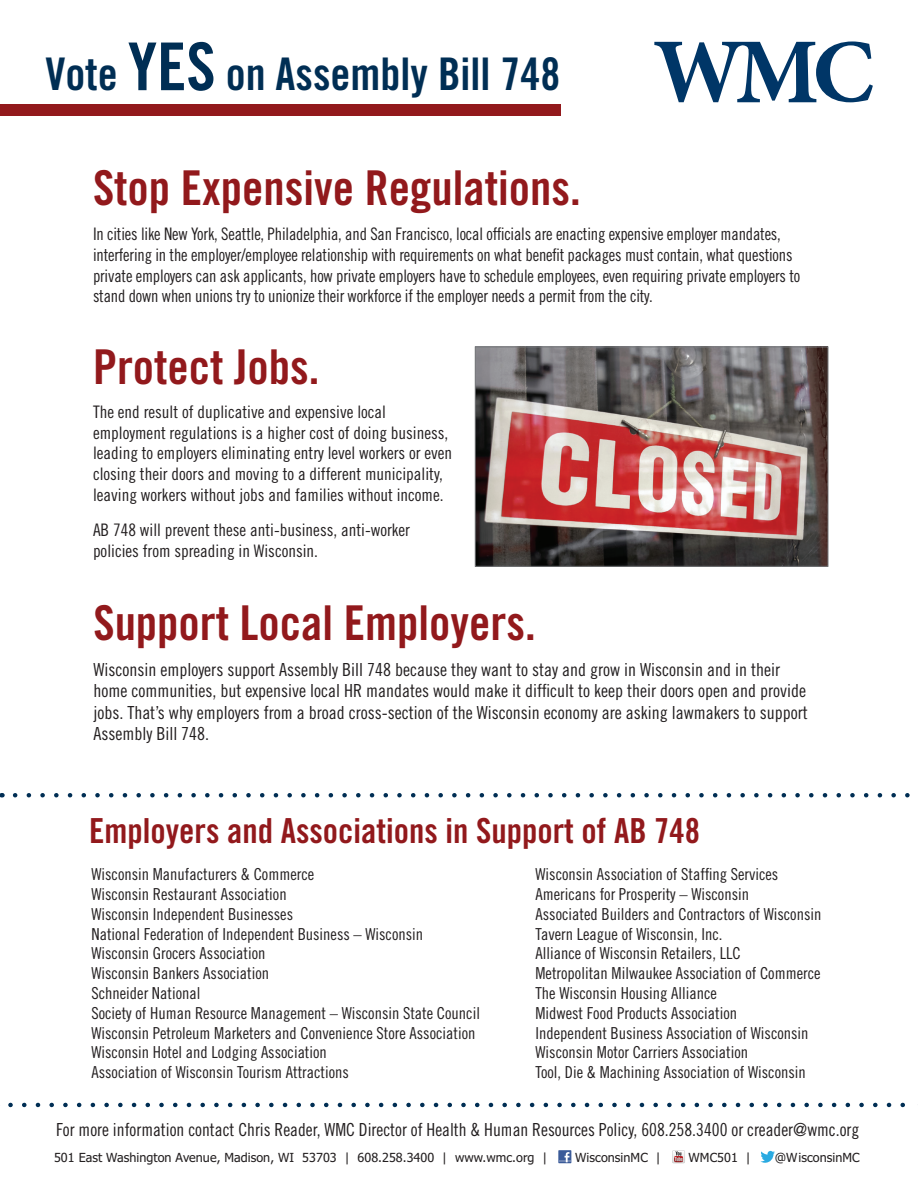
<style>
.page{position:relative;width:918px;height:1188px;background:#fff}
.page>*{position:absolute;margin:0;border:0;box-sizing:border-box;transform-origin:0 0}
.t1{font:48px "Trade Gothic LT Std Bd Cn 20";color:#92191c}
.t2{font:45px "Trade Gothic LT Std Bd Cn 20";color:#002e54}
.t3{font:34.5px "Trade Gothic LT Std Bd Cn 20";color:#92191c}
.t4{font:18px/21.6px "Trade Gothic LT Std Cn 18";color:#231f20}
.t5{font:17.25px/20.7px "Trade Gothic LT Std Cn 18";letter-spacing:-.01em;color:#231f20;scale:.96 1}
.t6{font:17.25px/20.7px "Trade Gothic LT Std Cn 18";letter-spacing:-.01em;color:#231f20}
.t7{font:16.5px/19.8px "Trade Gothic LT Std Cn 18";color:#231f20}
.t8{font:12.6px "Tahoma";letter-spacing:.005em;color:#231f20}
.s1{font-size:66px}
</style>
<div class="page">
<svg style="left:654px;top:41px;width:219px;height:61px"></svg>
<div style="left:558px;top:1150px;width:13px;height:13px;background:#3b5b99"></div>
<svg style="left:559px;top:1152px;width:11px;height:10px"></svg>
<svg style="left:760px;top:1151px;width:15px;height:12px"></svg>
<svg style="left:672px;top:1150px;width:13px;height:13px"></svg>
<svg style="left:10px;top:1103px;width:895px;height:4px"></svg>
<svg style="left:15px;top:793px;width:895px;height:4px"></svg>
<img style="left:477px;top:349px;width:349px;height:216px">
<div style="left:475px;top:347px;width:353px;height:220px;border:1px solid #76787b"></div>
<div style="left:0;top:105px;width:561px;height:11px;background:#92191c"></div>
<h2 class="t2" style="left:45px;top:47px;width:517px">Vote <span class="s1">YES</span> on Assembly Bill 748</h2>
<h1 class="t1" style="left:93px;top:159px;width:489px">Stop Expensive Regulations.</h1>
<p class="t5" style="left:93px;top:224px;width:738px">In cities like New York, Seattle, Philadelphia, and San Francisco, local officials are enacting expensive employer mandates, interfering in the employer/employee relationship with requirements on what benefit packages must contain, what questions private employers can ask applicants, how private employers have to schedule employees, even requiring private employers to stand down when unions try to unionize their workforce if the employer needs a permit from the city.</p>
<h1 class="t1" style="left:93px;top:338px;width:228px">Protect Jobs.</h1>
<p class="t6" style="left:93px;top:401px;width:361px">The end result of duplicative and expensive local employment regulations is a higher cost of doing business, leading to employers eliminating entry level workers or even closing their doors and moving to a different municipality, leaving workers without jobs and families without income.</p>
<p class="t6" style="left:93px;top:519px;width:319px;line-height:21.6px">AB 748 will prevent these anti-business, anti-worker policies from spreading in Wisconsin.</p>
<h1 class="t1" style="left:93px;top:594px;width:444px">Support Local Employers.</h1>
<p class="t4" style="left:93px;top:658px;width:716px">Wisconsin employers support Assembly Bill 748 because they want to stay and grow in Wisconsin and in their home communities, but expensive local HR mandates would make it difficult to keep their doors open and provide jobs. That’s why employers from a broad cross-section of the Wisconsin economy are asking lawmakers to support Assembly Bill 748.</p>
<h3 class="t3" style="left:89px;top:810px;width:612px">Employers and Associations in Support of AB 748</h3>
<p class="t7" style="left:92px;top:864px;width:390px">Wisconsin Manufacturers &amp; Commerce<br>Wisconsin Restaurant Association<br>Wisconsin Independent Businesses<br>National Federation of Independent Business – Wisconsin Wisconsin Grocers Association<br>Wisconsin Bankers Association<br>Schneider National<br>Society of Human Resource Management – Wisconsin State Council Wisconsin Petroleum Marketers and Convenience Store Association Wisconsin Hotel and Lodging Association<br>Association of Wisconsin Tourism Attractions</p>
<p class="t7" style="left:536px;top:864px;width:287px">Wisconsin Association of Staffing Services Americans for Prosperity – Wisconsin<br>Associated Builders and Contractors of Wisconsin Tavern League of Wisconsin, Inc.<br>Alliance of Wisconsin Retailers, LLC<br>Metropolitan Milwaukee Association of Commerce The Wisconsin Housing Alliance<br>Midwest Food Products Association<br>Independent Business Association of Wisconsin Wisconsin Motor Carriers Association<br>Tool, Die &amp; Machining Association of Wisconsin</p>
<p class="t4" style="left:56px;top:1119px;width:805px">For more information contact Chris Reader, WMC Director of Health &amp; Human Resources Policy, 608.258.3400 or creader@wmc.org</p>
<p class="t8" style="left:54px;top:1149px;width:495px">501 East Washington Avenue, Madison, WI 53703 | 608.258.3400 | www.wmc.org |</p>
<p class="t8" style="left:575px;top:1149px;width:87px">WisconsinMC |</p>
<p class="t8" style="left:689px;top:1149px;width:64px">WMC501 |</p>
<p class="t8" style="left:775px;top:1149px;width:87px">@WisconsinMC</p>
</div>
